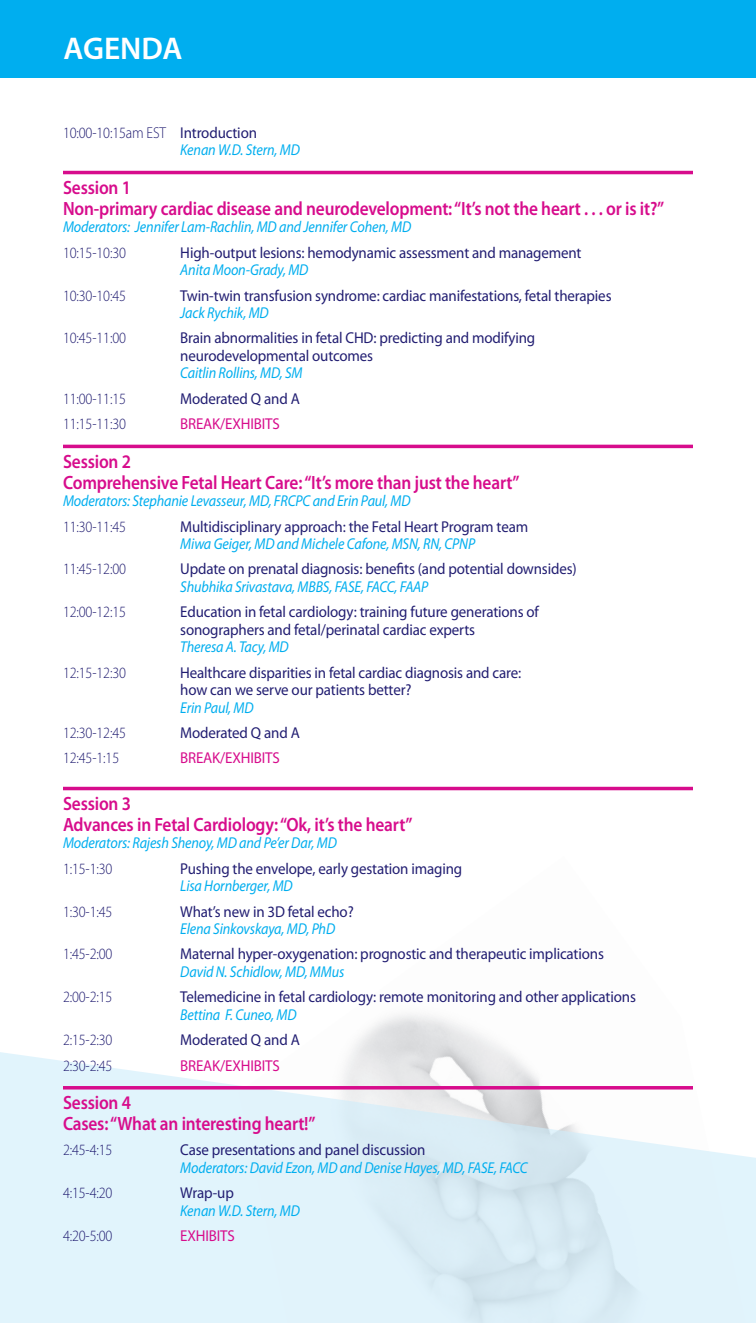
<style>
.page{position:relative;width:756px;height:1323px;background:#fff}
.page>*{position:absolute;margin:0;border:0;box-sizing:border-box;transform-origin:0 0}
.t1{font:600 31.5px "Myriad Pro";color:#fff}
.Session{font:600 19.25px/21px "Myriad Pro";letter-spacing:-.01em;color:#d70c8c;scale:.9 1}
.Agenda{font:15.75px/17.5px "Myriad Pro";letter-spacing:-.01em;color:#221e72;scale:.95 1}
.Speakers{font:italic 15.75px "Myriad Pro";letter-spacing:-.01em;color:#00aeef;scale:.9 1}
.Agenda-2{font:300 15.75px "Myriad Pro";letter-spacing:-.01em;color:#221e72;scale:.9 1}
.Agenda-3{font:15.75px "Myriad Pro";letter-spacing:-.01em;color:#d70c8c;scale:.95 1}
.s1{font-weight:400}
</style>
<div class="page">
<svg style="left:0;top:1052px;width:756px;height:271px;background:#e2f2f8"></svg>
<hr style="left:63px;top:171px;width:630px;height:3px;background:#d70c8c">
<hr style="left:63px;top:445px;width:630px;height:3px;background:#d70c8c">
<hr style="left:63px;top:787px;width:630px;height:3px;background:#d70c8c">
<svg style="left:63px;top:1086px;width:630px;height:4px;background:#d92898"></svg>
<div style="left:0;top:0;width:756px;height:78px;background:#00aeef"></div>
<p class="t1" style="left:64px;top:28px;width:120px">AGENDA</p>
<p class="Agenda-2" style="left:63px;top:124px;width:217px">10:00-10:15am EST <span class="s1">Introduction</span></p>
<p class="Speakers" style="left:180px;top:140px;width:134px">Kenan W.D. Stern, MD</p>
<p class="Session" style="left:63px;top:176px;width:670px">Session 1<br>Non-primary cardiac disease and neurodevelopment: “It’s not the heart . . . or is it?”</p>
<p class="Speakers" style="left:63px;top:217px;width:388px">Moderators: Jennifer Lam-Rachlin, MD and Jennifer Cohen, MD</p>
<p class="Agenda-2" style="left:63px;top:244px;width:72px">10:15-10:30</p>
<p class="Agenda" style="left:180px;top:243px;width:424px">High-output lesions: hemodynamic assessment and management</p>
<p class="Speakers" style="left:180px;top:260px;width:144px">Anita Moon-Grady, MD</p>
<p class="Agenda-2" style="left:63px;top:287px;width:72px">10:30-10:45</p>
<p class="Agenda" style="left:180px;top:286px;width:456px">Twin-twin transfusion syndrome: cardiac manifestations, fetal therapies</p>
<p class="Speakers" style="left:180px;top:303px;width:100px">Jack Rychik, MD</p>
<p class="Agenda-2" style="left:63px;top:330px;width:72px">10:45-11:00</p>
<p class="Agenda" style="left:180px;top:329px;width:375px">Brain abnormalities in fetal CHD: predicting and modifying neurodevelopmental outcomes</p>
<p class="Speakers" style="left:180px;top:363px;width:137px">Caitlin Rollins, MD, SM</p>
<p class="Agenda-2" style="left:63px;top:390px;width:72px">11:00-11:15</p>
<p class="Agenda" style="left:180px;top:390px;width:127px">Moderated Q and A</p>
<p class="Agenda-2" style="left:63px;top:415px;width:72px">11:15-11:30</p>
<p class="Agenda-3" style="left:180px;top:414px;width:106px">BREAK/EXHIBITS</p>
<p class="Session" style="left:63px;top:450px;width:509px">Session 2<br>Comprehensive Fetal Heart Care: “It’s more than just the heart”</p>
<p class="Speakers" style="left:63px;top:491px;width:388px">Moderators: Stephanie Levasseur, MD, FRCPC and Erin Paul, MD</p>
<p class="Agenda-2" style="left:63px;top:518px;width:72px">11:30-11:45</p>
<p class="Agenda" style="left:180px;top:517px;width:368px">Multidisciplinary approach: the Fetal Heart Program team</p>
<p class="Speakers" style="left:180px;top:534px;width:329px">Miwa Geiger, MD and Michele Cafone, MSN, RN, CPNP</p>
<p class="Agenda-2" style="left:63px;top:561px;width:72px">11:45-12:00</p>
<p class="Agenda" style="left:180px;top:560px;width:419px">Update on prenatal diagnosis: benefits (and potential downsides)</p>
<p class="Speakers" style="left:180px;top:577px;width:277px">Shubhika Srivastava, MBBS, FASE, FACC, FAAP</p>
<p class="Agenda-2" style="left:63px;top:603px;width:72px">12:00-12:15</p>
<p class="Agenda" style="left:180px;top:603px;width:379px">Education in fetal cardiology: training future generations of sonographers and fetal/perinatal cardiac experts</p>
<p class="Speakers" style="left:180px;top:637px;width:122px">Theresa A. Tacy, MD</p>
<p class="Agenda-2" style="left:63px;top:664px;width:72px">12:15-12:30</p>
<p class="Agenda" style="left:180px;top:663px;width:360px">Healthcare disparities in fetal cardiac diagnosis and care: how can we serve our patients better?</p>
<p class="Speakers" style="left:180px;top:698px;width:83px">Erin Paul, MD</p>
<p class="Agenda-2" style="left:63px;top:724px;width:72px">12:30-12:45</p>
<p class="Agenda" style="left:180px;top:724px;width:127px">Moderated Q and A</p>
<p class="Agenda-2" style="left:63px;top:750px;width:64px">12:45-1:15</p>
<p class="Agenda-3" style="left:180px;top:748px;width:106px">BREAK/EXHIBITS</p>
<p class="Session" style="left:63px;top:792px;width:390px">Session 3<br>Advances in Fetal Cardiology: “Ok, it’s the heart”</p>
<p class="Speakers" style="left:63px;top:833px;width:306px">Moderators: Rajesh Shenoy, MD and Pe’er Dar, MD</p>
<p class="Agenda-2" style="left:63px;top:860px;width:57px">1:15-1:30</p>
<p class="Agenda" style="left:180px;top:859px;width:298px">Pushing the envelope, early gestation imaging</p>
<p class="Speakers" style="left:180px;top:876px;width:127px">Lisa Hornberger, MD</p>
<p class="Agenda-2" style="left:63px;top:903px;width:57px">1:30-1:45</p>
<p class="Agenda" style="left:180px;top:902px;width:184px">What’s new in 3D fetal echo?</p>
<p class="Speakers" style="left:180px;top:919px;width:174px">Elena Sinkovskaya, MD, PhD</p>
<p class="Agenda-2" style="left:63px;top:946px;width:57px">1:45-2:00</p>
<p class="Agenda" style="left:180px;top:945px;width:447px">Maternal hyper-oxygenation: prognostic and therapeutic implications</p>
<p class="Speakers" style="left:180px;top:962px;width:184px">David N. Schidlow, MD, MMus</p>
<p class="Agenda-2" style="left:63px;top:988px;width:57px">2:00-2:15</p>
<p class="Agenda" style="left:180px;top:988px;width:481px">Telemedicine in fetal cardiology: remote monitoring and other applications</p>
<p class="Speakers" style="left:180px;top:1005px;width:131px">Bettina F. Cuneo, MD</p>
<p class="Agenda-2" style="left:63px;top:1031px;width:57px">2:15-2:30</p>
<p class="Agenda" style="left:180px;top:1031px;width:127px">Moderated Q and A</p>
<p class="Agenda-2" style="left:63px;top:1057px;width:57px">2:30-2:45</p>
<p class="Agenda-3" style="left:180px;top:1056px;width:106px">BREAK/EXHIBITS</p>
<p class="Session" style="left:63px;top:1092px;width:282px">Session 4<br>Cases: “What an interesting heart!”</p>
<p class="Agenda-2" style="left:63px;top:1142px;width:57px">2:45-4:15</p>
<p class="Agenda" style="left:180px;top:1141px;width:260px">Case presentations and panel discussion</p>
<p class="Speakers" style="left:180px;top:1158px;width:388px">Moderators: David Ezon, MD and Denise Hayes, MD, FASE, FACC</p>
<p class="Agenda-2" style="left:63px;top:1184px;width:57px">4:15-4:20</p>
<p class="Agenda" style="left:180px;top:1184px;width:58px">Wrap-up</p>
<p class="Speakers" style="left:180px;top:1201px;width:134px">Kenan W.D. Stern, MD</p>
<p class="Agenda-2" style="left:63px;top:1227px;width:57px">4:20-5:00</p>
<p class="Agenda-3" style="left:180px;top:1226px;width:59px">EXHIBITS</p>
</div>
